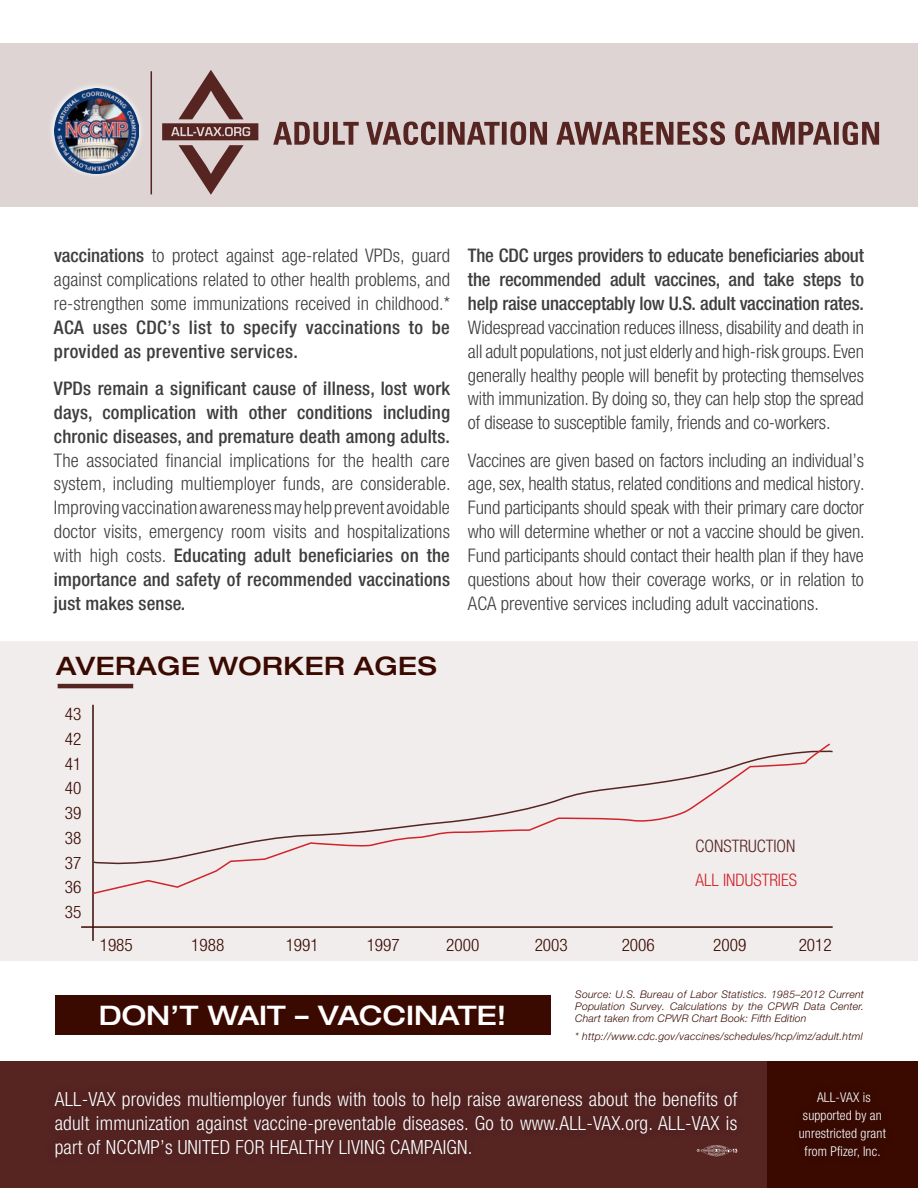
<style>
.page{position:relative;width:918px;height:1188px;background:#fff}
.page>*{position:absolute;margin:0;border:0;box-sizing:border-box;transform-origin:0 0}
.t1{font:500 expanded 27px "Helvetica Neue LT Pro";color:#fff}
.t2{font:500 expanded 25.5px "Helvetica Neue LT Pro";letter-spacing:.02em;color:#3a0a00}
.t3{font:300 condensed 19.5px/24px "Helvetica Neue LT Pro";letter-spacing:.01em;color:#fff;text-align:justify}
.t4{font:300 condensed 18.75px/23.9px "Helvetica Neue LT Pro";color:#3e3e3f;text-align:justify}
.t5{font:500 condensed 18.75px/23.9px "Helvetica Neue LT Pro";letter-spacing:.005em;color:#3e3e3f;text-align:justify}
.t6{font:300 condensed 17.25px "Helvetica Neue LT Pro";color:#3a0a00}
.t7{font:300 condensed 17.25px "Helvetica Neue LT Pro";color:#d1232a}
.t8{font:300 condensed 17.25px "Helvetica Neue LT Pro";color:#562421}
.t9{font:300 condensed 13.5px/18.1px "Helvetica Neue LT Pro";letter-spacing:.01em;color:#fff;text-align:center}
.t10{font:italic 300 10.5px/12px "Helvetica Neue LT Pro";letter-spacing:.02em;color:#3a0a00;text-align:justify}
.s1{font-weight:500}
.s2{font-weight:300}
</style>
<div class="page">
<div style="left:0;top:642px;width:918px;height:319px;background:#f1eded"></div>
<hr style="left:58px;top:684px;width:75px;height:4px;background:#562421">
<hr style="left:92px;top:705px;width:2px;height:236px;background:#3a0a00">
<hr style="left:81px;top:926px;width:752px;height:2px;background:#3a0a00">
<svg style="left:92px;top:743px;width:739px;height:152px"></svg>
<div style="left:55px;top:995px;width:495px;height:40px;background:#3a0a00"></div>
<div style="left:0;top:1062px;width:918px;height:126px;background:#562421"></div>
<div style="left:768px;top:1062px;width:150px;height:126px;background:#3a0a00"></div>
<div style="left:0;top:44px;width:918px;height:163px;background:#ddd4d3"></div>
<svg style="left:51px;top:85px;width:90px;height:91px"></svg>
<img style="left:54px;top:88px;width:85px;height:85px">
<hr style="left:151px;top:71px;width:1px;height:123px;background:#562421">
<svg style="left:273px;top:121px;width:606px;height:24px"></svg>
<svg style="left:162px;top:70px;width:96px;height:125px"></svg>
<p class="t4" style="left:54px;top:244px;width:398px"><span class="s1">vaccinations</span> to protect against age-related VPDs, guard against complications related to other health problems, and re-strengthen some immunizations received in childhood.* <span class="s1">ACA uses CDC’s list to specify vaccinations to be provided as preventive services.</span></p>
<p class="t5" style="left:54px;top:376px;width:398px">VPDs remain a significant cause of illness, lost work days, complication with other conditions including chronic diseases, and premature death among adults.<br><span class="s2">The associated financial implications for the health care system, including multiemployer funds, are considerable.<br>Improving vaccination awareness may help prevent avoidable doctor visits, emergency room visits and hospitalizations with high costs.</span> Educating adult beneficiaries on the importance and safety of recommended vaccinations just makes sense.</p>
<p class="t2" style="left:56px;top:650px;width:382px">AVERAGE WORKER AGES</p>
<p class="t6" style="left:65px;top:704px;width:18px">43</p>
<p class="t6" style="left:65px;top:729px;width:18px">42</p>
<p class="t6" style="left:65px;top:754px;width:18px">41</p>
<p class="t6" style="left:65px;top:778px;width:18px">40</p>
<p class="t6" style="left:65px;top:803px;width:18px">39</p>
<p class="t6" style="left:65px;top:828px;width:18px">38</p>
<p class="t6" style="left:65px;top:853px;width:18px">37</p>
<p class="t6" style="left:65px;top:877px;width:18px">36</p>
<p class="t6" style="left:65px;top:902px;width:18px">35</p>
<p class="t4" style="left:468px;top:244px;width:398px"><span class="s1">The CDC urges providers to educate beneficiaries about the recommended adult vaccines, and take steps to help raise unacceptably low U.S. adult vaccination rates.<br></span>Widespread vaccination reduces illness, disability and death in all adult populations, not just elderly and high-risk groups. Even generally healthy people will benefit by protecting themselves with immunization. By doing so, they can help stop the spread of disease to susceptible family, friends and co-workers.</p>
<p class="t4" style="left:468px;top:448px;width:398px">Vaccines are given based on factors including an individual’s age, sex, health status, related conditions and medical history.<br>Fund participants should speak with their primary care doctor who will determine whether or not a vaccine should be given.<br>Fund participants should contact their health plan if they have questions about how their coverage works, or in relation to ACA preventive services including adult vaccinations.</p>
<p class="t8" style="left:696px;top:836px;width:101px">CONSTRUCTION</p>
<p class="t7" style="left:696px;top:870px;width:103px">ALL INDUSTRIES</p>
<p class="t6" style="left:100px;top:935px;width:35px">1985</p>
<p class="t6" style="left:191px;top:935px;width:35px">1988</p>
<p class="t6" style="left:286px;top:935px;width:35px">1991</p>
<p class="t6" style="left:367px;top:935px;width:35px">1997</p>
<p class="t6" style="left:446px;top:935px;width:35px">2000</p>
<p class="t6" style="left:535px;top:935px;width:35px">2003</p>
<p class="t6" style="left:622px;top:935px;width:35px">2006</p>
<p class="t6" style="left:713px;top:935px;width:35px">2009</p>
<p class="t6" style="left:799px;top:935px;width:35px">2012</p>
<p class="t1" style="left:99px;top:998px;width:409px">DON’T WAIT – VACCINATE!</p>
<p class="t10" style="left:575px;top:989px;width:290px">Source: U.S. Bureau of Labor Statistics. 1985–2012 Current Population Survey. Calculations by the CPWR Data Center.<br>Chart taken from CPWR Chart Book: Fifth Edition</p>
<p class="t10" style="left:575px;top:1030px;width:289px">* http://www.cdc.gov/vaccines/schedules/hcp/imz/adult.html</p>
<p class="t3" style="left:55px;top:1087px;width:684px">ALL-VAX provides multiemployer funds with tools to help raise awareness about the benefits of adult immunization against vaccine-preventable diseases. Go to www.ALL-VAX.org. ALL-VAX is part of NCCMP’s UNITED FOR HEALTHY LIVING CAMPAIGN.</p>
<p class="t9" style="left:799px;top:1088px;width:89px">ALL-VAX is supported by an unrestricted grant from Pfizer, Inc.</p>
</div>
